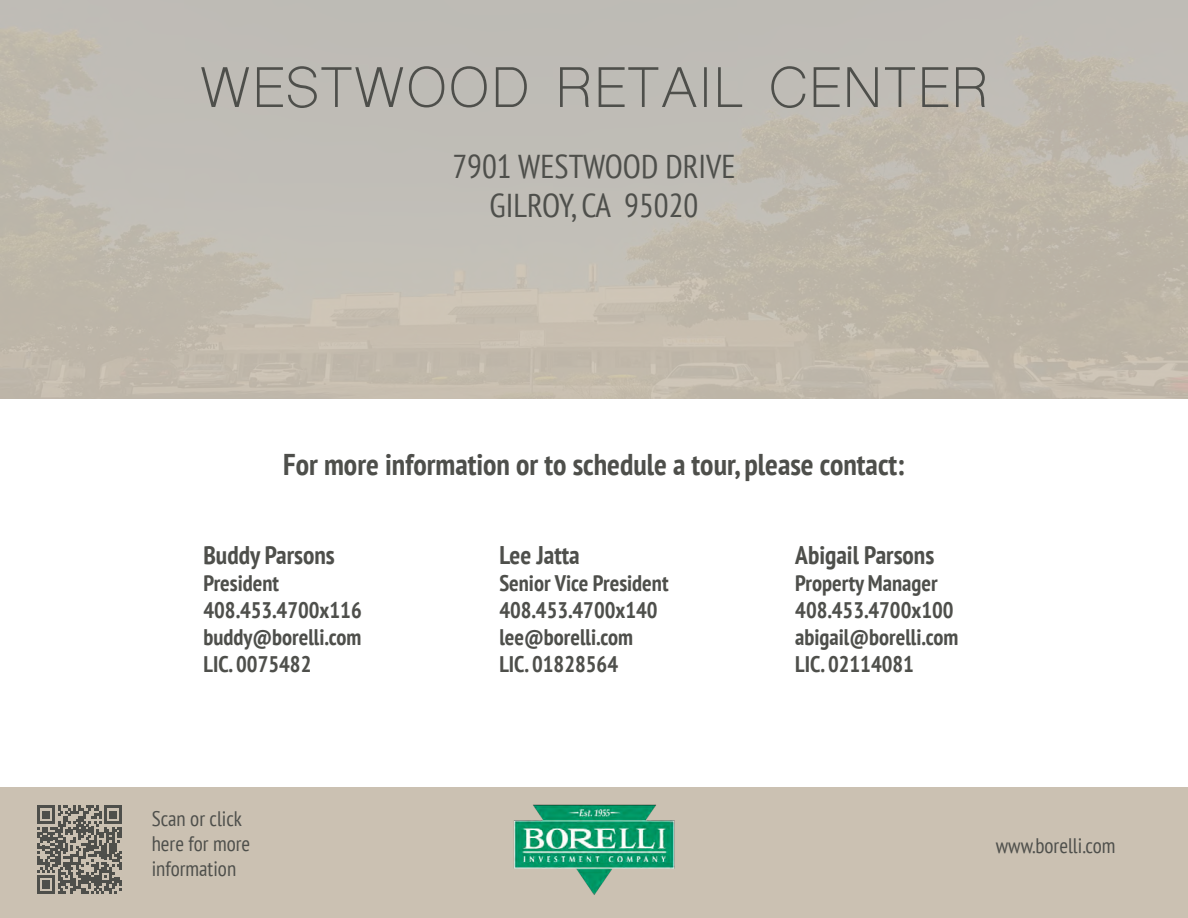
<style>
.page{position:relative;width:1188px;height:918px;background:#fff}
.page>*{position:absolute;margin:0;border:0;box-sizing:border-box;transform-origin:0 0}
.t1{font:54px "Shree Dev 0714";letter-spacing:.05em;color:#4e4f4b}
.t2{font:condensed 33px "PT Sans";color:#4e4f4b}
.t3{font:700 condensed 30px "PT Sans";color:#4e4f4b}
.t4{font:700 condensed 25.5px "PT Sans";color:#4e4f4b}
.t5{font:700 condensed 22.5px "PT Sans";color:#4e4f4b}
.t6{font:condensed 21px/25.2px "PT Sans";color:#4e4f4b}
</style>
<div class="page">
<div style="left:0;top:787px;width:1188px;height:131px;background:#cbc1b2"></div>
<div style="left:0;top:0;width:1188px;height:399px;background:linear-gradient(to right,#c1bcb4,#bfb8ad)"></div>
<img style="left:513px;top:804px;width:162px;height:91px">
<svg style="left:37px;top:806px;width:85px;height:88px"></svg>
<p class="t1" style="left:200px;top:55px;width:789px">WESTWOOD RETAIL CENTER</p>
<p class="t2" style="left:452px;top:145px;width:285px">7901 WESTWOOD DRIVE</p>
<p class="t2" style="left:490px;top:185px;width:210px">GILROY, CA 95020</p>
<p class="t3" style="left:283px;top:444px;width:623px">For more information or to schedule a tour, please contact:</p>
<p class="t4" style="left:203px;top:538px;width:133px">Buddy Parsons</p>
<p class="t5" style="left:203px;top:568px;width:77px">President</p>
<p class="t5" style="left:203px;top:595px;width:160px">408.453.4700x116</p>
<p class="t5" style="left:203px;top:622px;width:159px">buddy@borelli.com</p>
<p class="t5" style="left:203px;top:649px;width:110px">LIC. 0075482</p>
<p class="t4" style="left:499px;top:538px;width:82px">Lee Jatta</p>
<p class="t5" style="left:499px;top:568px;width:171px">Senior Vice President</p>
<p class="t5" style="left:499px;top:595px;width:160px">408.453.4700x140</p>
<p class="t5" style="left:499px;top:622px;width:135px">lee@borelli.com</p>
<p class="t5" style="left:499px;top:649px;width:120px">LIC. 01828564</p>
<p class="t4" style="left:795px;top:538px;width:141px">Abigail Parsons</p>
<p class="t5" style="left:795px;top:568px;width:144px">Property Manager</p>
<p class="t5" style="left:795px;top:595px;width:160px">408.453.4700x100</p>
<p class="t5" style="left:795px;top:622px;width:164px">abigail@borelli.com</p>
<p class="t5" style="left:795px;top:649px;width:120px">LIC. 02114081</p>
<p class="t6" style="left:152px;top:806px;width:100px">Scan or click here for more information</p>
<p class="t6" style="left:996px;top:832px;width:121px">www.borelli.com</p>
</div>
